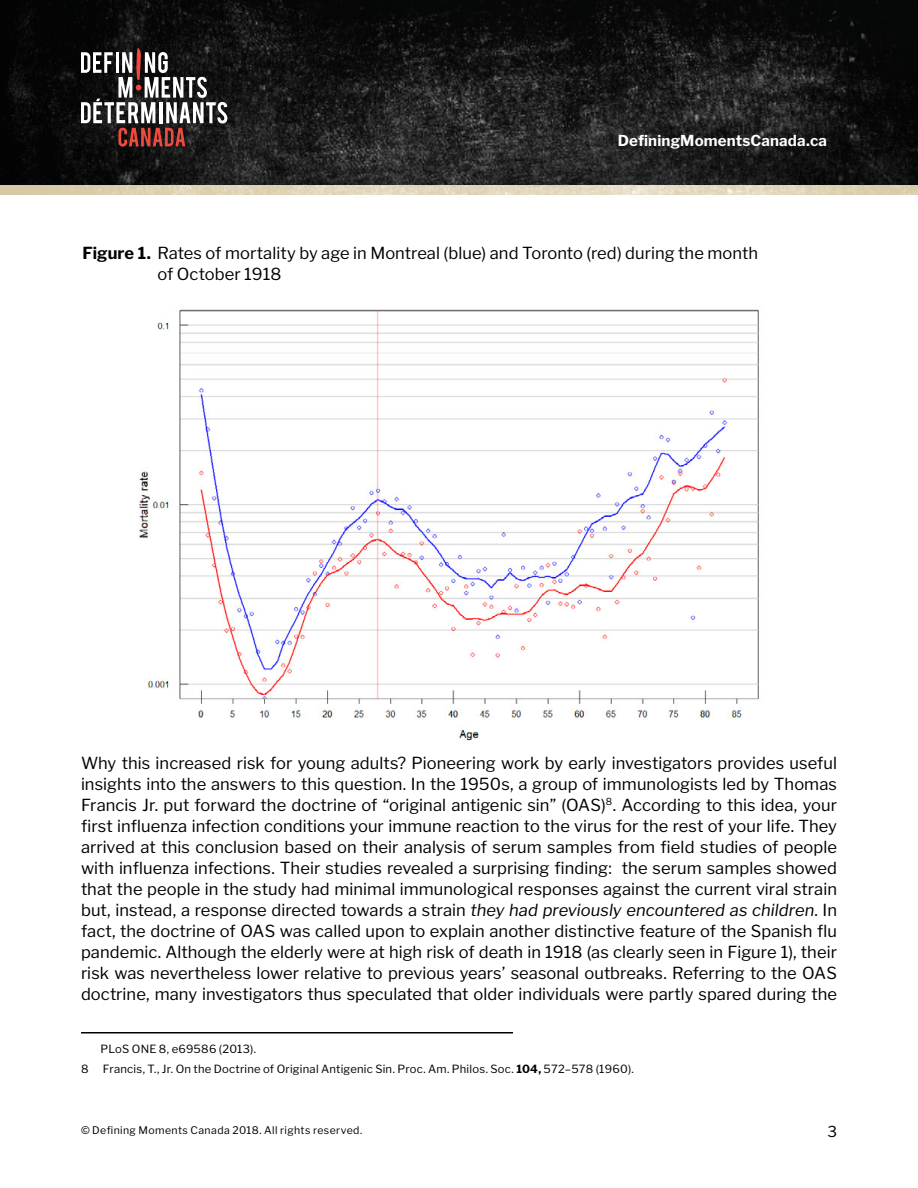
<style>
.page{position:relative;width:918px;height:1188px;background:#fff}
.page>*{position:absolute;margin:0;border:0;box-sizing:border-box;transform-origin:0 0}
.Body_Copy{font:16.5px/21px "Libre Franklin";letter-spacing:.005em;color:#000}
.t1{font:700 15px "Libre Franklin";letter-spacing:.01em;color:#fff}
.t2{font:15px "Libre Franklin";color:#000}
.Footnotes{font:11.25px "Libre Franklin";letter-spacing:.02em;color:#000}
.t3{font:10.5px "Libre Franklin";letter-spacing:.04em;color:#000}
.s1{font-weight:700}
.s2{font-style:italic}
</style>
<div class="page">
<img style="left:0;top:185px;width:918px;height:10px">
<svg style="left:0;top:0;width:918px;height:185px;background:#161717"></svg>
<svg style="left:81px;top:48px;width:147px;height:101px"></svg>
<hr style="left:81px;top:1032px;width:432px;height:1px;background:#000">
<img style="left:138px;top:309px;width:621px;height:432px">
<p class="t1" style="left:618px;top:132px;width:211px">DefiningMomentsCanada.ca</p>
<p class="Body_Copy" style="left:158px;top:242px;width:602px;text-indent:-75px"><span class="s1">Figure 1.</span> Rates of mortality by age in Montreal (blue) and Toronto (red) during the month of October 1918</p>
<p class="Body_Copy" style="left:81px;top:752px;width:758px;text-align:justify">Why this increased risk for young adults? Pioneering work by early investigators provides useful insights into the answers to this question. In the 1950s, a group of immunologists led by Thomas Francis Jr. put forward the doctrine of “original antigenic sin” (OAS)<sup>8</sup>. According to this idea, your first influenza infection conditions your immune reaction to the virus for the rest of your life. They arrived at this conclusion based on their analysis of serum samples from field studies of people with influenza infections. Their studies revealed a surprising finding: the serum samples showed that the people in the study had minimal immunological responses against the current viral strain but, instead, a response directed towards a strain <span class="s2">they had previously encountered as children</span>. In fact, the doctrine of OAS was called upon to explain another distinctive feature of the Spanish flu pandemic. Although the elderly were at high risk of death in 1918 (as clearly seen in Figure 1), their risk was nevertheless lower relative to previous years’ seasonal outbreaks. Referring to the OAS doctrine, many investigators thus speculated that older individuals were partly spared during the</p>
<p class="Footnotes" style="left:100px;top:1042px;width:157px">PLoS ONE 8, e69586 (2013).</p>
<p class="Footnotes" style="left:81px;top:1062px;width:9px">8</p>
<p class="Footnotes" style="left:103px;top:1062px;width:533px">Francis, T., Jr. On the Doctrine of Original Antigenic Sin. Proc. Am. Philos. Soc. <span class="s1">104,</span> 572–578 (1960).</p>
<p class="t3" style="left:81px;top:1124px;width:283px">© Defining Moments Canada 2018. All rights reserved.</p>
<p class="t2" style="left:827px;top:1122px;width:11px">3</p>
</div>
